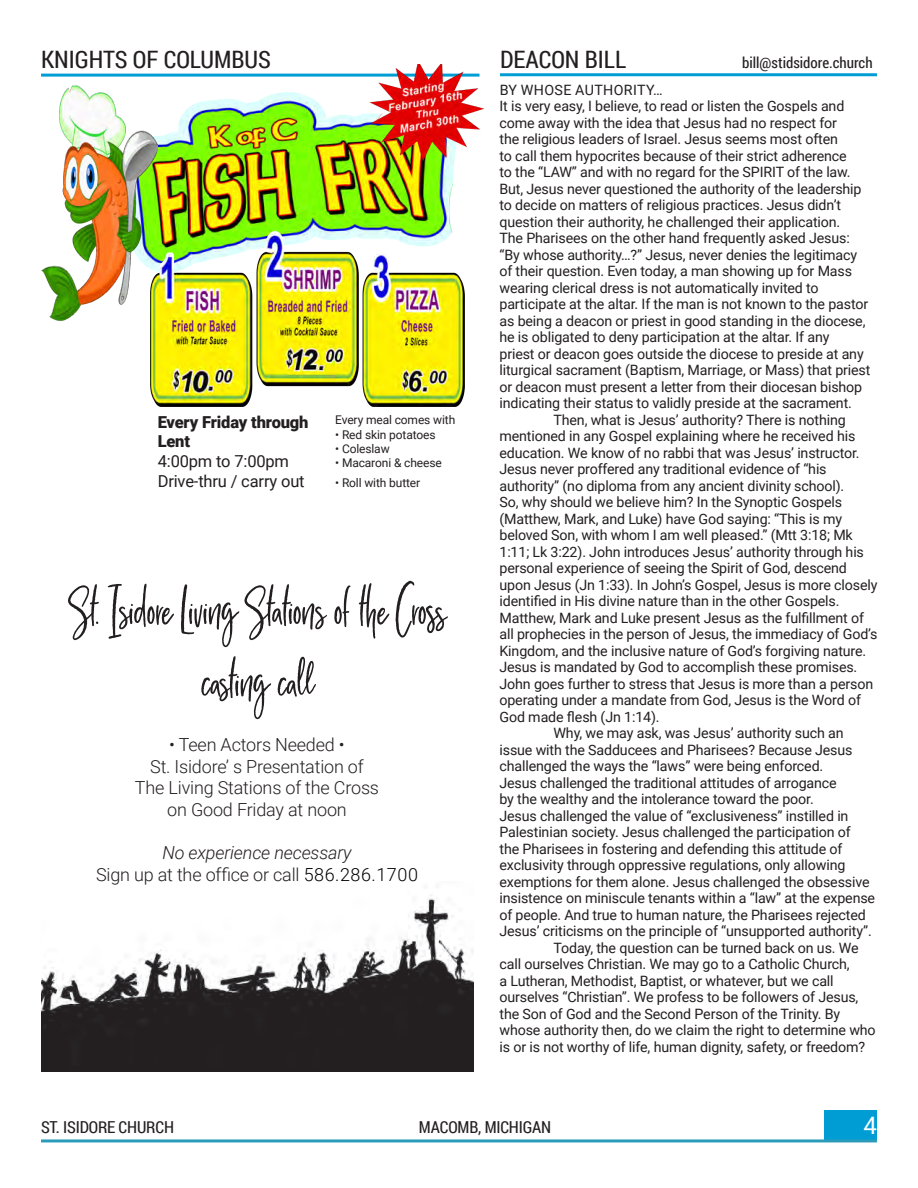
<style>
.page{position:relative;width:918px;height:1188px;background:#fff}
.page>*{position:absolute;margin:0;border:0;box-sizing:border-box;transform-origin:0 0}
.t1{font:72px "Milano Sky";letter-spacing:-.01em;color:#231f20}
.HEADING{font:24px "Roboto Condensed";color:#231f20}
.t2{font:24px "Roboto";color:#fff}
.t3{font:300 18px "Roboto";letter-spacing:-.01em;color:#231f20}
.t4{font:italic 300 18px "Roboto";letter-spacing:-.01em;color:#231f20}
.t5{font:16.5px "Roboto";letter-spacing:-.01em;color:#231f20}
.t6{font:16.5px "Roboto Condensed";letter-spacing:-.01em;color:#231f20}
.t7{font:900 16.5px/19.8px "Roboto";letter-spacing:-.01em;color:#231f20}
.HEADING-2{font:15px "Roboto Condensed";color:#231f20}
.t8{font:14.25px/16.5px "Roboto";letter-spacing:-.01em;color:#231f20}
.t9{font:14.25px "Roboto";letter-spacing:.025em;color:#231f20}
.t10{font:12px "Roboto";letter-spacing:-.01em;color:#231f20}
.s1{color:#000}
</style>
<div class="page">
<div style="left:825px;top:1111px;width:52px;height:29px;background:#009dd4"></div>
<hr style="left:41px;top:1139px;width:836px;height:3px;background:#2a9cba">
<hr style="left:500px;top:73px;width:377px;height:3px;background:#009dd4">
<img style="left:41px;top:895px;width:432px;height:177px">
<hr style="left:41px;top:74px;width:439px;height:3px;background:#009dd4">
<img style="left:158px;top:93px;width:295px;height:138px">
<img style="left:365px;top:64px;width:119px;height:121px">
<img style="left:150px;top:231px;width:315px;height:176px">
<img style="left:41px;top:86px;width:117px;height:236px">
<p class="HEADING" style="left:41px;top:42px;width:231px">KNIGHTS OF COLUMBUS</p>
<p class="t7" style="left:158px;top:411px;width:152px">Every Friday through<br>Lent</p>
<p class="t5" style="left:158px;top:450px;width:133px">4:00pm to 7:00pm</p>
<p class="t5" style="left:158px;top:469px;width:148px">Drive-thru / carry out</p>
<p class="t10" style="left:335px;top:411px;width:122px">Every meal comes with</p>
<p class="t10" style="left:335px;top:426px;width:102px">• Red skin potatoes</p>
<p class="t10" style="left:335px;top:440px;width:56px">• Coleslaw</p>
<p class="t10" style="left:335px;top:455px;width:108px">• Macaroni &amp; cheese</p>
<p class="t10" style="left:335px;top:474px;width:87px">• Roll with butter</p>
<p class="t1" style="left:69px;top:570px;width:381px">St. Isidore Living Stations of the Cross</p>
<p class="t1" style="left:201px;top:642px;width:117px">casting call</p>
<p class="t3" style="left:169px;top:732px;width:177px">• Teen Actors Needed •</p>
<p class="t3" style="left:150px;top:754px;width:215px">St. Isidore’ s Presentation of</p>
<p class="t3" style="left:135px;top:775px;width:246px">The Living Stations of the Cross</p>
<p class="t3" style="left:167px;top:797px;width:181px">on Good Friday at noon</p>
<p class="t4" style="left:162px;top:840px;width:191px">No experience necessary</p>
<p class="t3" style="left:96px;top:862px;width:323px">Sign up at the office or call <span class="s1">586.286.1700</span></p>
<p class="HEADING" style="left:500px;top:42px;width:128px">DEACON BILL</p>
<p class="HEADING-2" style="left:742px;top:52px;width:132px">bill@stidsidore.church</p>
<p class="t9" style="left:500px;top:80px;width:165px">BY WHOSE AUTHORITY…</p>
<p class="t8" style="left:499px;top:97px;width:373px">It is very easy, I believe, to read or listen the Gospels and come away with the idea that Jesus had no respect for<br>the religious leaders of Israel. Jesus seems most often<br>to call them hypocrites because of their strict adherence<br>to the “LAW” and with no regard for the SPIRIT of the law.<br>But, Jesus never questioned the authority of the leadership to decide on matters of religious practices. Jesus didn’t question their authority, he challenged their application.<br>The Pharisees on the other hand frequently asked Jesus: “By whose authority…?” Jesus, never denies the legitimacy of their question. Even today, a man showing up for Mass wearing clerical dress is not automatically invited to participate at the altar. If the man is not known to the pastor as being a deacon or priest in good standing in the diocese, he is obligated to deny participation at the altar. If any<br>priest or deacon goes outside the diocese to preside at any liturgical sacrament (Baptism, Marriage, or Mass) that priest or deacon must present a letter from their diocesan bishop indicating their status to validly preside at the sacrament.</p>
<p class="t8" style="left:500px;top:411px;width:380px;text-indent:54px">Then, what is Jesus’ authority? There is nothing mentioned in any Gospel explaining where he received his education. We know of no rabbi that was Jesus’ instructor.<br>Jesus never proffered any traditional evidence of “his authority” (no diploma from any ancient divinity school).<br>So, why should we believe him? In the Synoptic Gospels (Matthew, Mark, and Luke) have God saying: “This is my beloved Son, with whom I am well pleased.” (Mtt 3:18; Mk 1:11; Lk 3:22). John introduces Jesus’ authority through his personal experience of seeing the Spirit of God, descend upon Jesus (Jn 1:33). In John’s Gospel, Jesus is more closely identified in His divine nature than in the other Gospels.<br>Matthew, Mark and Luke present Jesus as the fulfillment of all prophecies in the person of Jesus, the immediacy of God’s Kingdom, and the inclusive nature of God’s forgiving nature.<br>Jesus is mandated by God to accomplish these promises.<br>John goes further to stress that Jesus is more than a person operating under a mandate from God, Jesus is the Word of God made flesh (Jn 1:14).</p>
<p class="t8" style="left:500px;top:724px;width:377px;text-indent:54px">Why, we may ask, was Jesus’ authority such an issue with the Sadducees and Pharisees? Because Jesus challenged the ways the “laws” were being enforced.<br>Jesus challenged the traditional attitudes of arrogance<br>by the wealthy and the intolerance toward the poor.<br>Jesus challenged the value of “exclusiveness” instilled in Palestinian society. Jesus challenged the participation of<br>the Pharisees in fostering and defending this attitude of exclusivity through oppressive regulations, only allowing exemptions for them alone. Jesus challenged the obsessive insistence on miniscule tenants within a “law” at the expense of people. And true to human nature, the Pharisees rejected Jesus’ criticisms on the principle of “unsupported authority”.</p>
<p class="t8" style="left:500px;top:939px;width:378px;text-indent:54px">Today, the question can be turned back on us. We call ourselves Christian. We may go to a Catholic Church,<br>a Lutheran, Methodist, Baptist, or whatever, but we call ourselves “Christian”. We profess to be followers of Jesus, the Son of God and the Second Person of the Trinity. By whose authority then, do we claim the right to determine who is or is not worthy of life, human dignity, safety, or freedom?</p>
<p class="t6" style="left:41px;top:1116px;width:135px">ST. ISIDORE CHURCH</p>
<p class="t6" style="left:419px;top:1116px;width:134px">MACOMB, MICHIGAN</p>
<h2 class="t2" style="left:863px;top:1109px;width:15px">4</h2>
</div>
